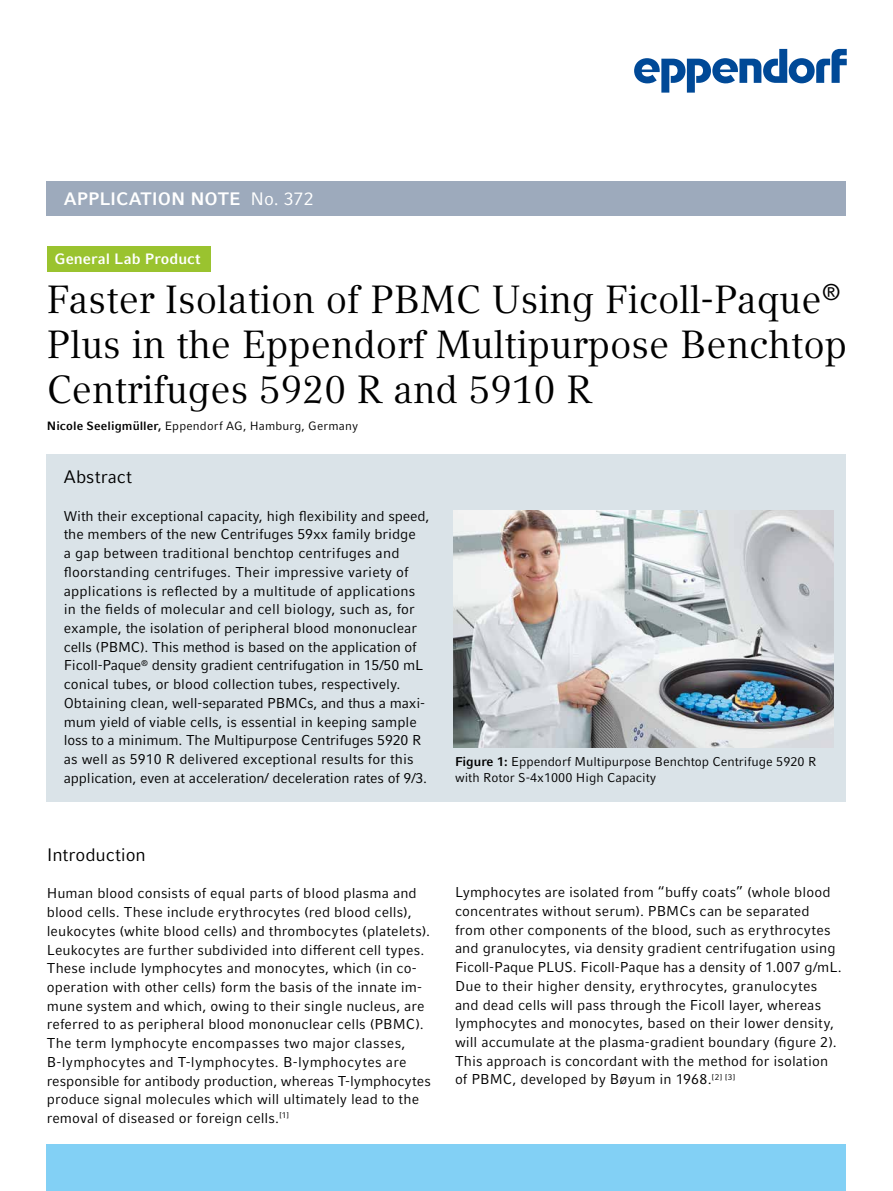
<style>
.page{position:relative;width:893px;height:1191px;background:#fff}
.page>*{position:absolute;margin:0;border:0;box-sizing:border-box;transform-origin:0 0}
.t1{font:39px/45px "Compatil Textfor Eppendorf";color:#000}
.t2{font:700 18px "Compatil Factfor Eppendorf";letter-spacing:-.005em;color:#fff}
.t3{font:18px "Compatil Factfor Eppendorf";color:#000}
.t4{font:700 15px "Compatil Factfor Eppendorf";letter-spacing:.005em;color:#fff}
.t5{font:14.25px/18.8px "Compatil Factfor Eppendorf";letter-spacing:.005em;color:#000}
.t6{font:12.75px/16.5px "Compatil Factfor Eppendorf";color:#000}
.t7{font:12px "Compatil Factfor Eppendorf";letter-spacing:.015em;color:#000}
.s1{font-weight:400}
.s2{font-weight:700}
</style>
<div class="page">
<div style="left:47px;top:1144px;width:799px;height:47px;background:#82d0f5"></div>
<svg style="left:634px;top:49px;width:213px;height:44px"></svg>
<div style="left:47px;top:182px;width:799px;height:34px;background:#9daabc"></div>
<div style="left:47px;top:454px;width:799px;height:347px;background:#dae3e8"></div>
<img style="left:454px;top:510px;width:379px;height:237px">
<div style="left:47px;top:247px;width:163px;height:25px;background:#9ac32f"></div>
<p class="t2" style="left:64px;top:188px;width:252px">APPLICATION NOTE <span class="s1">No. 372</span></p>
<p class="t4" style="left:55px;top:249px;width:148px">General Lab Product</p>
<h1 class="t1" style="left:47px;top:277px;width:802px">Faster Isolation of PBMC Using Ficoll-Paque<sup>®<br></sup>Plus in the Eppendorf Multipurpose Benchtop<br>Centrifuges 5920 R and 5910 R</h1>
<p class="t7" style="left:47px;top:419px;width:313px"><span class="s2">Nicole Seeligmüller,</span> Eppendorf AG, Hamburg, Germany</p>
<p class="t3" style="left:64px;top:466px;width:70px">Abstract</p>
<p class="t5" style="left:64px;top:506px;width:367px">With their exceptional capacity, high flexibility and speed, the members of the new Centrifuges 59xx family bridge<br>a gap between traditional benchtop centrifuges and floorstanding centrifuges. Their impressive variety of applications is reflected by a multitude of applications in the fields of molecular and cell biology, such as, for example, the isolation of peripheral blood mononuclear cells (PBMC). This method is based on the application of Ficoll-Paque<sup>®</sup> density gradient centrifugation in 15/50 mL conical tubes, or blood collection tubes, respectively.<br>Obtaining clean, well-separated PBMCs, and thus a maxi&shy;mum yield of viable cells, is essential in keeping sample loss to a minimum. The Multipurpose Centrifuges 5920 R as well as 5910 R delivered exceptional results for this application, even at acceleration/ deceleration rates of 9/3.</p>
<p class="t6" style="left:455px;top:753px;width:363px"><span class="s2">Figure 1:</span> Eppendorf Multipurpose Benchtop Centrifuge 5920 R with Rotor S-4x1000 High Capacity</p>
<p class="t3" style="left:47px;top:844px;width:101px">Introduction</p>
<p class="t5" style="left:47px;top:884px;width:386px">Human blood consists of equal parts of blood plasma and blood cells. These include erythrocytes (red blood cells), leukocytes (white blood cells) and thrombocytes (platelets).<br>Leukocytes are further subdivided into different cell types.<br>These include lymphocytes and monocytes, which (in co&shy;operation with other cells) form the basis of the innate im&shy;mune system and which, owing to their single nucleus, are referred to as peripheral blood mononuclear cells (PBMC).<br>The term lymphocyte encompasses two major classes, B-lymphocytes and T-lymphocytes. B-lymphocytes are responsible for antibody production, whereas T-lymphocytes produce signal molecules which will ultimately lead to the removal of diseased or foreign cells.<sup>[1]</sup></p>
<p class="t5" style="left:455px;top:883px;width:388px">Lymphocytes are isolated from “buffy coats” (whole blood concentrates without serum). PBMCs can be separated from other components of the blood, such as erythrocytes and granulocytes, via density gradient centrifugation using Ficoll-Paque PLUS. Ficoll-Paque has a density of 1.007 g/mL.<br>Due to their higher density, erythrocytes, granulocytes and dead cells will pass through the Ficoll layer, whereas lymphocytes and monocytes, based on their lower density, will accumulate at the plasma-gradient boundary (figure 2).<br>This approach is concordant with the method for isolation of PBMC, developed by Bøyum in 1968.<sup>[2]</sup> <sup>[3]</sup></p>
</div>
